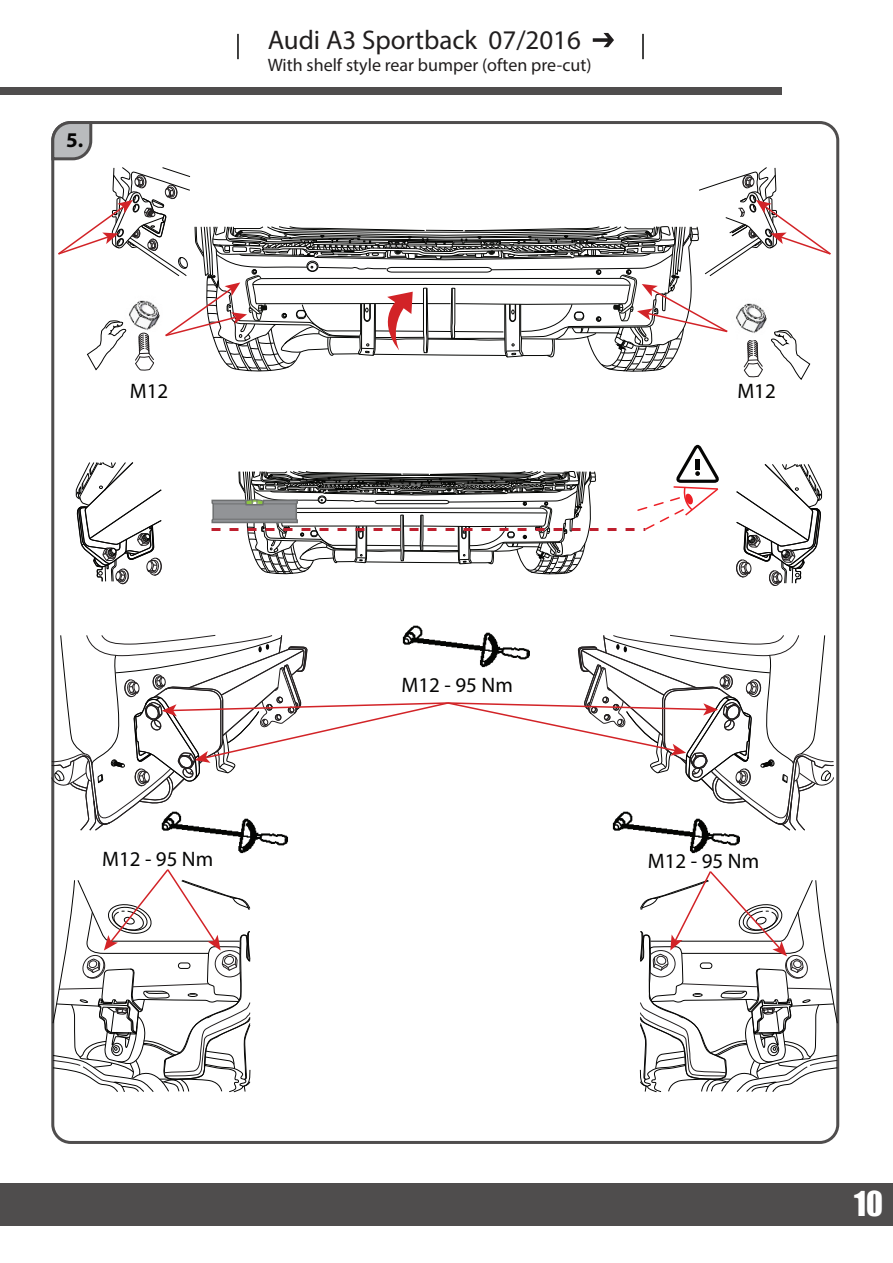
<style>
.page{position:relative;width:893px;height:1263px;background:#fff}
.page>*{position:absolute;margin:0;border:0;box-sizing:border-box;transform-origin:0 0}
.t1{font:31.5px "Impact";color:#fff}
.t2{font:27px "Myriad Pro";color:#211e1e}
.t3{font:21px "Myriad Pro";color:#050504}
.t4{font:700 21px "Myriad Pro";color:#050504}
.t5{font:18px "Myriad Pro";color:#211e1e}
</style>
<div class="page">
<div style="left:0;top:1183px;width:893px;height:43px;background:#4f4d4d"></div>
<div style="left:0;top:87px;width:782px;height:7px;background:#4f4d4d"></div>
<svg style="left:593px;top:33px;width:21px;height:14px"></svg>
<hr style="left:237px;top:34px;width:2px;height:25px;background:#050504">
<hr style="left:642px;top:34px;width:2px;height:25px;background:#050504">
<svg style="left:211px;top:445px;width:508px;height:130px"></svg>
<img style="left:404px;top:625px;width:89px;height:10px">
<svg style="left:736px;top:464px;width:86px;height:122px"></svg>
<svg style="left:76px;top:462px;width:86px;height:123px"></svg>
<img style="left:193px;top:831px;width:95px;height:23px">
<img style="left:644px;top:831px;width:96px;height:23px">
<svg style="left:53px;top:867px;width:198px;height:225px"></svg>
<svg style="left:639px;top:869px;width:199px;height:223px"></svg>
<svg style="left:51px;top:635px;width:783px;height:196px"></svg>
<svg style="left:51px;top:121px;width:781px;height:299px"></svg>
<p class="t4" style="left:66px;top:126px;width:19px">5.</p>
<h2 class="t2" style="left:268px;top:23px;width:315px">Audi A3 Sportback 07/2016</h2>
<p class="t5" style="left:268px;top:54px;width:325px">With shelf style rear bumper (often pre-cut)</p>
<p class="t3" style="left:130px;top:378px;width:40px">M12</p>
<p class="t3" style="left:737px;top:378px;width:40px">M12</p>
<p class="t3" style="left:402px;top:672px;width:113px">M12 - 95 Nm</p>
<p class="t3" style="left:102px;top:846px;width:113px">M12 - 95 Nm</p>
<p class="t3" style="left:648px;top:848px;width:113px">M12 - 95 Nm</p>
<h1 class="t1" style="left:854px;top:1179px;width:30px">10</h1>
</div>
